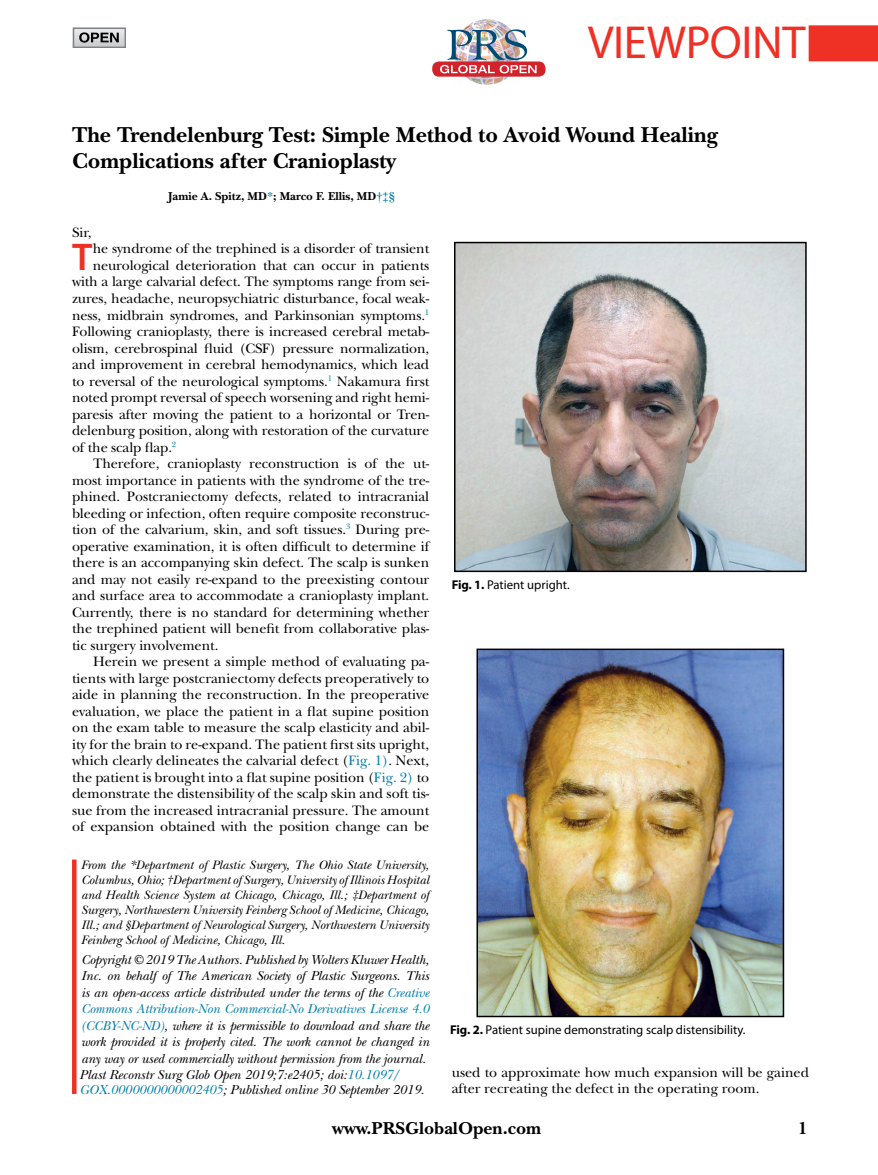
<style>
.page{position:relative;width:878px;height:1175px;background:#fff}
.page>*{position:absolute;margin:0;border:0;box-sizing:border-box;transform-origin:0 0}
.t1{font:46.5px "Myriad Pro";letter-spacing:-.01em;color:#ee3124}
.t2{font:600 38.7px "Myriad Pro";color:#ee3124}
.t3{font:700 22.5px/25.5px "New Baskerville";color:#000}
.t4{font:700 18px "New Baskerville";color:#000}
.t5{font:14.25px/16.5px "New Baskerville";letter-spacing:-.005em;color:#000}
.t6{font:italic 13.5px/16.5px "New Baskerville";color:#000;text-align:justify}
.t7{font:italic 12.75px/15px "New Baskerville";color:#000;text-align:justify}
.t8{font:12.75px "Myriad Pro";color:#000}
.t9{font:700 12px "New Baskerville";color:#000}
.s1{color:#017eac}
.s2{font-weight:700}
</style>
<div class="page">
<div style="left:73px;top:28px;width:52px;height:20px;border:2px solid #808285"></div>
<svg style="left:79px;top:32px;width:40px;height:11px"></svg>
<img style="left:463px;top:20px;width:47px;height:64px">
<svg style="left:432px;top:61px;width:113px;height:16px"></svg>
<img style="left:440px;top:29px;width:96px;height:44px">
<hr style="left:72px;top:859px;width:4px;height:234px;background:#ee3124">
<img style="left:457px;top:245px;width:346px;height:324px">
<div style="left:454px;top:242px;width:352px;height:330px;border:2px solid #000"></div>
<img style="left:479px;top:651px;width:302px;height:363px">
<div style="left:476px;top:648px;width:308px;height:369px;border:2px solid #000"></div>
<div style="left:808px;top:25px;width:70px;height:36px;background:#ee3124"></div>
<h1 class="t1" style="left:587px;top:14px;width:219px">Viewpoint</h1>
<h3 class="t3" style="left:72px;top:122px;width:647px">The Trendelenburg Test: Simple Method to Avoid Wound Healing<br>Complications after Cranioplasty</h3>
<p class="t9" style="left:168px;top:189px;width:228px">Jamie A. Spitz, MD<span class="s1">*</span>; Marco F. Ellis, MD<span class="s1">†‡§</span></p>
<p class="t5" style="left:72px;top:224px;width:21px">Sir,</p>
<h2 class="t2" style="left:72px;top:232px;width:22px">T</h2>
<p class="t5" style="left:93px;top:241px;width:338px">he syndrome of the trephined is a disorder of transient</p>
<p class="t5" style="left:93px;top:257px;width:338px">neurological deterioration that can occur in patients</p>
<p class="t5" style="left:72px;top:274px;width:359px">with a large calvarial defect. The symptoms range from sei-</p>
<p class="t5" style="left:72px;top:290px;width:359px">zures, headache, neuropsychiatric disturbance, focal weak-</p>
<p class="t5" style="left:72px;top:307px;width:358px">ness, midbrain syndromes, and Parkinsonian symptoms.<sup>1</sup></p>
<p class="t5" style="left:72px;top:323px;width:359px">Following cranioplasty, there is increased cerebral metab-</p>
<p class="t5" style="left:72px;top:340px;width:359px">olism, cerebrospinal fluid (CSF) pressure normalization,</p>
<p class="t5" style="left:72px;top:356px;width:359px">and improvement in cerebral hemodynamics, which lead</p>
<p class="t5" style="left:72px;top:373px;width:359px">to reversal of the neurological symptoms.<sup>1</sup> Nakamura first</p>
<p class="t5" style="left:72px;top:389px;width:359px">noted prompt reversal of speech worsening and right hemi-</p>
<p class="t5" style="left:72px;top:406px;width:359px">paresis after moving the patient to a horizontal or Tren-</p>
<p class="t5" style="left:72px;top:422px;width:359px">delenburg position, along with restoration of the curvature</p>
<p class="t5" style="left:72px;top:439px;width:106px">of the scalp flap.<sup>2</sup></p>
<p class="t5" style="left:93px;top:455px;width:338px">Therefore, cranioplasty reconstruction is of the ut-</p>
<p class="t5" style="left:72px;top:472px;width:359px">most importance in patients with the syndrome of the tre-</p>
<p class="t5" style="left:72px;top:488px;width:359px">phined. Postcraniectomy defects, related to intracranial</p>
<p class="t5" style="left:72px;top:505px;width:359px">bleeding or infection, often require composite reconstruc-</p>
<p class="t5" style="left:72px;top:521px;width:359px">tion of the calvarium, skin, and soft tissues.<sup>3</sup> During pre-</p>
<p class="t5" style="left:72px;top:538px;width:359px">operative examination, it is often difficult to determine if</p>
<p class="t5" style="left:72px;top:554px;width:359px">there is an accompanying skin defect. The scalp is sunken</p>
<p class="t5" style="left:72px;top:571px;width:359px">and may not easily re-expand to the preexisting contour</p>
<p class="t5" style="left:72px;top:587px;width:359px">and surface area to accommodate a cranioplasty implant.</p>
<p class="t5" style="left:72px;top:604px;width:359px">Currently, there is no standard for determining whether</p>
<p class="t5" style="left:72px;top:620px;width:359px">the trephined patient will benefit from collaborative plas-</p>
<p class="t5" style="left:72px;top:637px;width:148px">tic surgery involvement.</p>
<p class="t5" style="left:93px;top:653px;width:338px">Herein we present a simple method of evaluating pa-</p>
<p class="t5" style="left:72px;top:670px;width:359px">tients with large postcraniectomy defects preoperatively to</p>
<p class="t5" style="left:72px;top:686px;width:359px">aide in planning the reconstruction. In the preoperative</p>
<p class="t5" style="left:72px;top:703px;width:359px">evaluation, we place the patient in a flat supine position</p>
<p class="t5" style="left:72px;top:719px;width:359px">on the exam table to measure the scalp elasticity and abil-</p>
<p class="t5" style="left:72px;top:736px;width:359px">ity for the brain to re-expand. The patient first sits upright,</p>
<p class="t5" style="left:72px;top:752px;width:358px">which clearly delineates the calvarial defect (<span class="s1">Fig. 1)</span>. Next,</p>
<p class="t5" style="left:72px;top:769px;width:358px">the patient is brought into a flat supine position (<span class="s1">Fig. 2)</span> to</p>
<p class="t5" style="left:72px;top:785px;width:359px">demonstrate the distensibility of the scalp skin and soft tis-</p>
<p class="t5" style="left:72px;top:802px;width:359px">sue from the increased intracranial pressure. The amount</p>
<p class="t5" style="left:72px;top:818px;width:359px">of expansion obtained with the position change can be</p>
<p class="t7" style="left:81px;top:857px;width:349px">From the *Department of Plastic Surgery, The Ohio State University, Columbus, Ohio; †Department of Surgery, University of Illinois Hospital and Health Science System at Chicago, Chicago, Ill.; ‡Department of Surgery, Northwestern University Feinberg School of Medicine, Chicago, Ill.; and §Department of Neurological Surgery, Northwestern University Feinberg School of Medicine, Chicago, Ill.</p>
<p class="t6" style="left:81px;top:951px;width:350px">Copyright © 2019 The Authors. Published by Wolters Kluwer Health, Inc. on behalf of The American Society of Plastic Surgeons. This is an open-access article distributed under the terms of the <span class="s1">Creative Commons Attribution-Non Commercial-No Derivatives License 4.0 (CCBY-NC-ND)</span>, where it is permissible to download and share the work provided it is properly cited. The work cannot be changed in any way or used commercially without permission from the journal.</p>
<p class="t6" style="left:80px;top:1067px;width:346px;line-height:15px">Plast Reconstr Surg Glob Open 2019;7:e2405; doi:<span class="s1">10.1097/<br>GOX.0000000000002405</span>; Published online 30 September 2019.</p>
<p class="t8" style="left:452px;top:576px;width:119px"><span class="s2">Fig. 1.</span> Patient upright.</p>
<p class="t8" style="left:450px;top:1021px;width:297px"><span class="s2">Fig. 2.</span> Patient supine demonstrating scalp distensibility.</p>
<p class="t5" style="left:452px;top:1063px;width:359px">used to approximate how much expansion will be gained after recreating the defect in the operating room.</p>
<p class="t4" style="left:332px;top:1118px;width:210px">www.PRSGlobalOpen.com</p>
<p class="t4" style="left:798px;top:1118px;width:11px">1</p>
</div>
